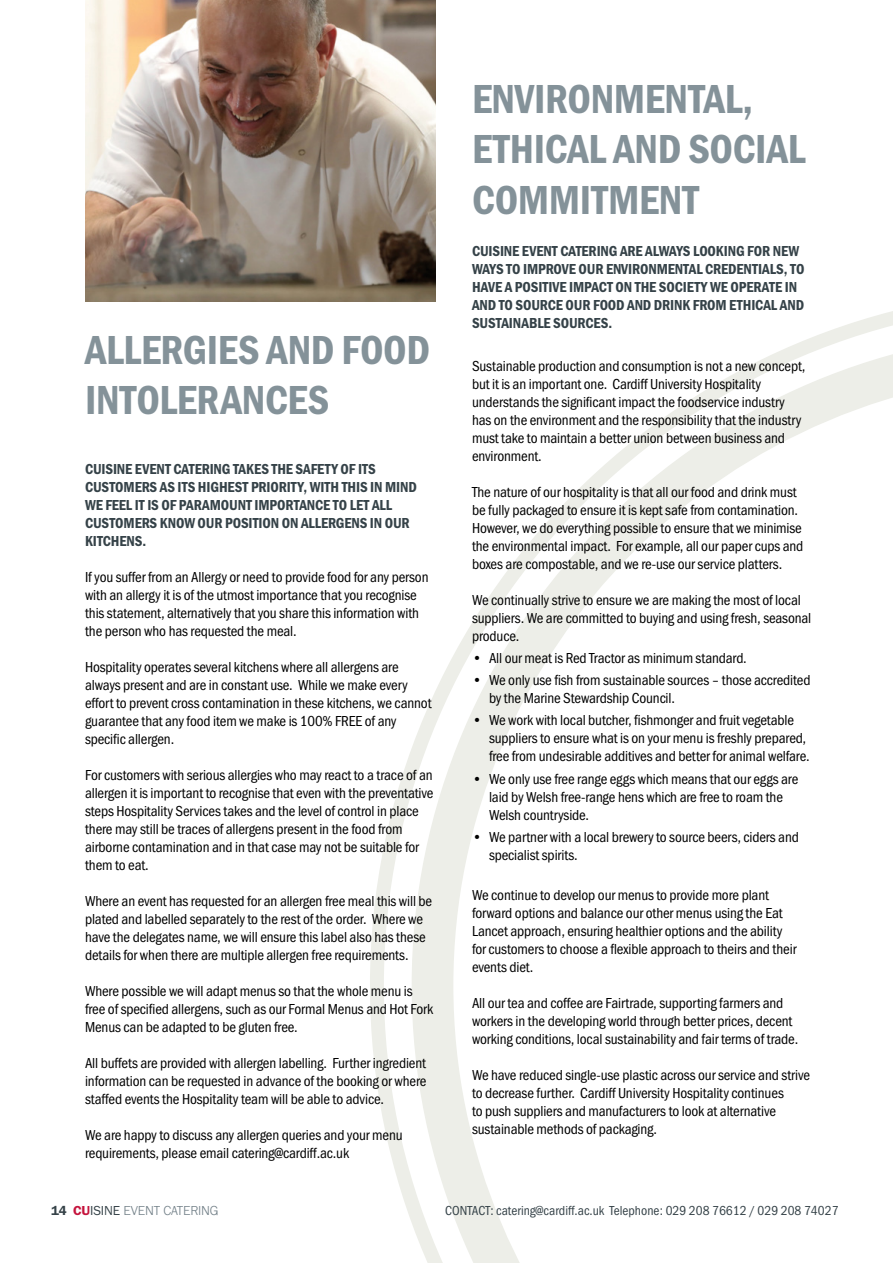
<style>
.page{position:relative;width:893px;height:1263px;background:#fff}
.page>*{position:absolute;margin:0;border:0;box-sizing:border-box;transform-origin:0 0}
.t1{font:42px/50.4px "Franklin Gothic URW Con Dem";letter-spacing:-.01em;color:#849299}
.t2{font:15px/18px "Franklin Gothic URW Cond";letter-spacing:-.01em;color:#000}
.t3{font:15px/18px "Franklin Gothic URW Con Dem";letter-spacing:-.01em;color:#354248}
.t4{font:13.5px "Franklin Gothic URW Cond";color:#354248}
.t5{font:300 13.5px "Franklin Gothic URW";letter-spacing:-.015em;color:#717f87}
.s1{font-family:"Franklin Gothic URW Dem";font-weight:400;color:#354248}
.s2{font-family:"Franklin Gothic URW Dem";font-weight:400;color:#c5143d}
.s3{font-family:"Franklin Gothic URW Boo";font-weight:400;color:#354248}
</style>
<div class="page">
<svg style="left:370px;top:311px;width:523px;height:912px"></svg>
<svg style="left:412px;top:331px;width:481px;height:932px"></svg>
<img style="left:85px;top:0;width:351px;height:302px">
<h1 class="t1" style="left:85px;top:323px;width:346px">ALLERGIES AND FOOD<br>INTOLERANCES</h1>
<p class="t3" style="left:85px;top:459px;width:333px">CUISINE EVENT CATERING TAKES THE SAFETY OF ITS CUSTOMERS AS ITS HIGHEST PRIORITY, WITH THIS IN MIND WE FEEL IT IS OF PARAMOUNT IMPORTANCE TO LET ALL CUSTOMERS KNOW OUR POSITION ON ALLERGENS IN OUR KITCHENS.</p>
<p class="t2" style="left:85px;top:567px;width:345px">If you suffer from an Allergy or need to provide food for any person with an allergy it is of the utmost importance that you recognise this statement, alternatively that you share this information with the person who has requested the meal.</p>
<p class="t2" style="left:85px;top:657px;width:348px">Hospitality operates several kitchens where all allergens are always present and are in constant use. While we make every effort to prevent cross contamination in these kitchens, we cannot guarantee that any food item we make is 100% FREE of any specific allergen.</p>
<p class="t2" style="left:85px;top:765px;width:350px">For customers with serious allergies who may react to a trace of an allergen it is important to recognise that even with the preventative steps Hospitality Services takes and the level of control in place there may still be traces of allergens present in the food from airborne contamination and in that case may not be suitable for them to eat.</p>
<p class="t2" style="left:85px;top:891px;width:349px">Where an event has requested for an allergen free meal this will be plated and labelled separately to the rest of the order. Where we have the delegates name, we will ensure this label also has these details for when there are multiple allergen free requirements.</p>
<p class="t2" style="left:85px;top:981px;width:350px">Where possible we will adapt menus so that the whole menu is free of specified allergens, such as our Formal Menus and Hot Fork<br>Menus can be adapted to be gluten free.</p>
<p class="t2" style="left:85px;top:1053px;width:343px;text-align:justify">All buffets are provided with allergen labelling. Further ingredient information can be requested in advance of the booking or where staffed events the Hospitality team will be able to advice.</p>
<p class="t2" style="left:85px;top:1125px;width:319px">We are happy to discuss any allergen queries and your menu requirements, please email catering@cardiff.ac.uk</p>
<h1 class="t1" style="left:472px;top:72px;width:335px">ENVIRONMENTAL,<br>ETHICAL AND SOCIAL<br>COMMITMENT</h1>
<p class="t3" style="left:472px;top:242px;width:334px">CUISINE EVENT CATERING ARE ALWAYS LOOKING FOR NEW WAYS TO IMPROVE OUR ENVIRONMENTAL CREDENTIALS, TO HAVE A POSITIVE IMPACT ON THE SOCIETY WE OPERATE IN AND TO SOURCE OUR FOOD AND DRINK FROM ETHICAL AND SUSTAINABLE SOURCES.</p>
<p class="t2" style="left:472px;top:356px;width:335px">Sustainable production and consumption is not a new concept, but it is an important one. Cardiff University Hospitality understands the significant impact the foodservice industry has on the environment and the responsibility that the industry must take to maintain a better union between business and environment.</p>
<p class="t2" style="left:472px;top:482px;width:333px">The nature of our hospitality is that all our food and drink must be fully packaged to ensure it is kept safe from contamination.<br>However, we do everything possible to ensure that we minimise the environmental impact. For example, all our paper cups and boxes are compostable, and we re-use our service platters.</p>
<p class="t2" style="left:472px;top:590px;width:341px">We continually strive to ensure we are making the most of local suppliers. We are committed to buying and using fresh, seasonal produce.</p>
<p class="t2" style="left:472px;top:648px;width:276px">• All our meat is Red Tractor as minimum standard.</p>
<p class="t2" style="left:489px;top:670px;width:323px;text-indent:-17px">• We only use fish from sustainable sources – those accredited by the Marine Stewardship Council.</p>
<p class="t2" style="left:489px;top:710px;width:322px;text-indent:-17px">• We work with local butcher, fishmonger and fruit vegetable suppliers to ensure what is on your menu is freshly prepared, free from undesirable additives and better for animal welfare.</p>
<p class="t2" style="left:489px;top:769px;width:311px;text-indent:-17px">• We only use free range eggs which means that our eggs are laid by Welsh free-range hens which are free to roam the<br>Welsh countryside.</p>
<p class="t2" style="left:489px;top:827px;width:311px;text-indent:-17px">• We partner with a local brewery to source beers, ciders and specialist spirits.</p>
<p class="t2" style="left:472px;top:885px;width:326px">We continue to develop our menus to provide more plant forward options and balance our other menus using the Eat Lancet approach, ensuring healthier options and the ability for customers to choose a flexible approach to theirs and their events diet.</p>
<p class="t2" style="left:472px;top:993px;width:328px">All our tea and coffee are Fairtrade, supporting farmers and workers in the developing world through better prices, decent working conditions, local sustainability and fair terms of trade.</p>
<p class="t2" style="left:472px;top:1065px;width:340px">We have reduced single-use plastic across our service and strive to decrease further. Cardiff University Hospitality continues<br>to push suppliers and manufacturers to look at alternative sustainable methods of packaging.</p>
<p class="t5" style="left:51px;top:1202px;width:169px"><span class="s1">14</span> <span class="s2">CU</span><span class="s3">ISINE</span> EVENT CATERING</p>
<p class="t4" style="left:445px;top:1200px;width:395px">CONTACT: catering@cardiff.ac.uk Telephone: 029 208 76612 / 029 208 74027</p>
</div>
